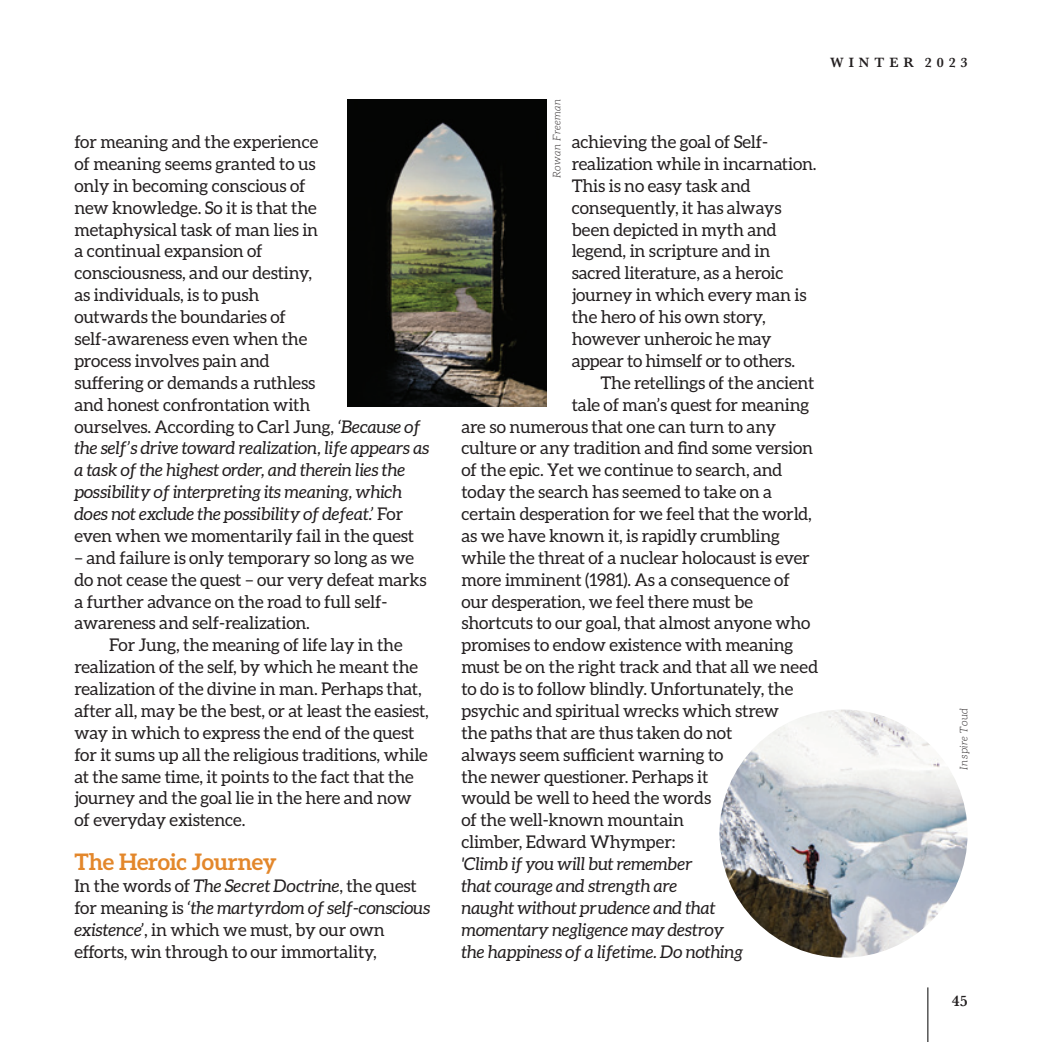
<style>
.page{position:relative;width:1042px;height:1042px;background:#fff}
.page>*{position:absolute;margin:0;border:0;box-sizing:border-box;transform-origin:0 0}
.t1{font:700 22.75px "Aleo";letter-spacing:-.01em;color:#e3872b}
.t2{font:17.5px/21.9px "Aleo";letter-spacing:-.01em;color:#231f20}
.t3{font:italic 17.5px/21.9px "Aleo";letter-spacing:-.01em;color:#231f20}
.t4{font:600 15.75px "Baskerville";color:#231f20}
.t5{font:600 14px "Baskerville";letter-spacing:.35em;color:#231f20}
.t6{font:italic 300 10.5px "Aleo";letter-spacing:.04em;color:#231f20}
.s1{font-style:italic}
</style>
<div class="page">
<img style="left:719px;top:709px;width:248px;height:248px;border-radius:124px">
<img style="left:347px;top:99px;width:199px;height:308px">
<hr style="left:927px;top:987px;width:1px;height:55px;background:#000">
<p class="t2" style="left:74px;top:131px;width:357px">for meaning and the experience<br>of meaning seems granted to us<br>only in becoming conscious of<br>new knowledge. So it is that the<br>metaphysical task of man lies in<br>a continual expansion of<br>consciousness, and our destiny,<br>as individuals, is to push<br>outwards the boundaries of<br>self-awareness even when the<br>process involves pain and<br>suffering or demands a ruthless<br>and honest confrontation with<br>ourselves. According to Carl Jung, <span class="s1">‘Because of the self’s drive toward realization, life appears as a task of the highest order, and therein lies the possibility of interpreting its meaning, which does not exclude the possibility of defeat.’</span> For even when we momentarily fail in the quest</p>
<p class="t2" style="left:74px;top:546px;width:354px">– and failure is only temporary so long as we do not cease the quest – our very defeat marks a further advance on the road to full self&shy;awareness and self-realization.</p>
<p class="t2" style="left:74px;top:634px;width:356px;text-indent:35px">For Jung, the meaning of life lay in the realization of the self, by which he meant the realization of the divine in man. Perhaps that, after all, may be the best, or at least the easiest, way in which to express the end of the quest for it sums up all the religious traditions, while at the same time, it points to the fact that the journey and the goal lie in the here and now of everyday existence.</p>
<h1 class="t1" style="left:74px;top:849px;width:204px">The Heroic Journey</h1>
<p class="t2" style="left:74px;top:874px;width:357px">In the words of <span class="s1">The Secret Doctrine</span>, the quest for meaning is <span class="s1">‘the martyrdom of self-conscious existence’</span>, in which we must, by our own efforts, win through to our immortality,</p>
<p class="t5" style="left:830px;top:53px;width:139px">WINTER 2023</p>
<p class="t6" style="left:551px;top:178px;width:80px;rotate:-90deg">Rowan Freeman</p>
<p class="t2" style="left:572px;top:131px;width:246px">achieving the goal of Self&shy;realization while in incarnation.<br>This is no easy task and consequently, it has always been depicted in myth and legend, in scripture and in sacred literature, as a heroic journey in which every man is the hero of his own story, however unheroic he may appear to himself or to others.</p>
<p class="t2" style="left:600px;top:371px;width:216px">The retellings of the ancient</p>
<p class="t2" style="left:572px;top:393px;width:239px">tale of man’s quest for meaning</p>
<p class="t2" style="left:461px;top:415px;width:316px">are so numerous that one can turn to any</p>
<p class="t2" style="left:461px;top:437px;width:353px">culture or any tradition and find some version</p>
<p class="t2" style="left:461px;top:459px;width:322px">of the epic. Yet we continue to search, and</p>
<p class="t2" style="left:461px;top:481px;width:312px">today the search has seemed to take on a</p>
<p class="t2" style="left:461px;top:503px;width:352px">certain desperation for we feel that the world,</p>
<p class="t2" style="left:461px;top:524px;width:320px">as we have known it, is rapidly crumbling</p>
<p class="t2" style="left:461px;top:546px;width:350px">while the threat of a nuclear holocaust is ever</p>
<p class="t2" style="left:461px;top:568px;width:330px">more imminent (1981). As a consequence of</p>
<p class="t2" style="left:461px;top:590px;width:293px">our desperation, we feel there must be</p>
<p class="t2" style="left:461px;top:612px;width:350px">shortcuts to our goal, that almost anyone who</p>
<p class="t2" style="left:461px;top:634px;width:333px">promises to endow existence with meaning</p>
<p class="t2" style="left:461px;top:656px;width:358px">must be on the right track and that all we need</p>
<p class="t2" style="left:461px;top:678px;width:333px">to do is to follow blindly. Unfortunately, the</p>
<p class="t2" style="left:461px;top:699px;width:319px">psychic and spiritual wrecks which strew</p>
<p class="t2" style="left:461px;top:721px;width:272px">the paths that are thus taken do not</p>
<p class="t2" style="left:461px;top:743px;width:264px">always seem sufficient warning to</p>
<p class="t2" style="left:461px;top:765px;width:248px">the newer questioner. Perhaps it</p>
<p class="t2" style="left:461px;top:787px;width:251px">would be well to heed the words</p>
<p class="t2" style="left:461px;top:809px;width:224px">of the well-known mountain</p>
<p class="t2" style="left:461px;top:831px;width:215px">climber, Edward Whymper:</p>
<p class="t3" style="left:461px;top:853px;width:283px">'Climb if you will but remember<br>that courage and strength are<br>naught without prudence and that momentary negligence may destroy the happiness of a lifetime. Do nothing</p>
<p class="t6" style="left:958px;top:769px;width:63px;rotate:-90deg">Inspire Toud</p>
<p class="t4" style="left:952px;top:990px;width:17px">45</p>
</div>
